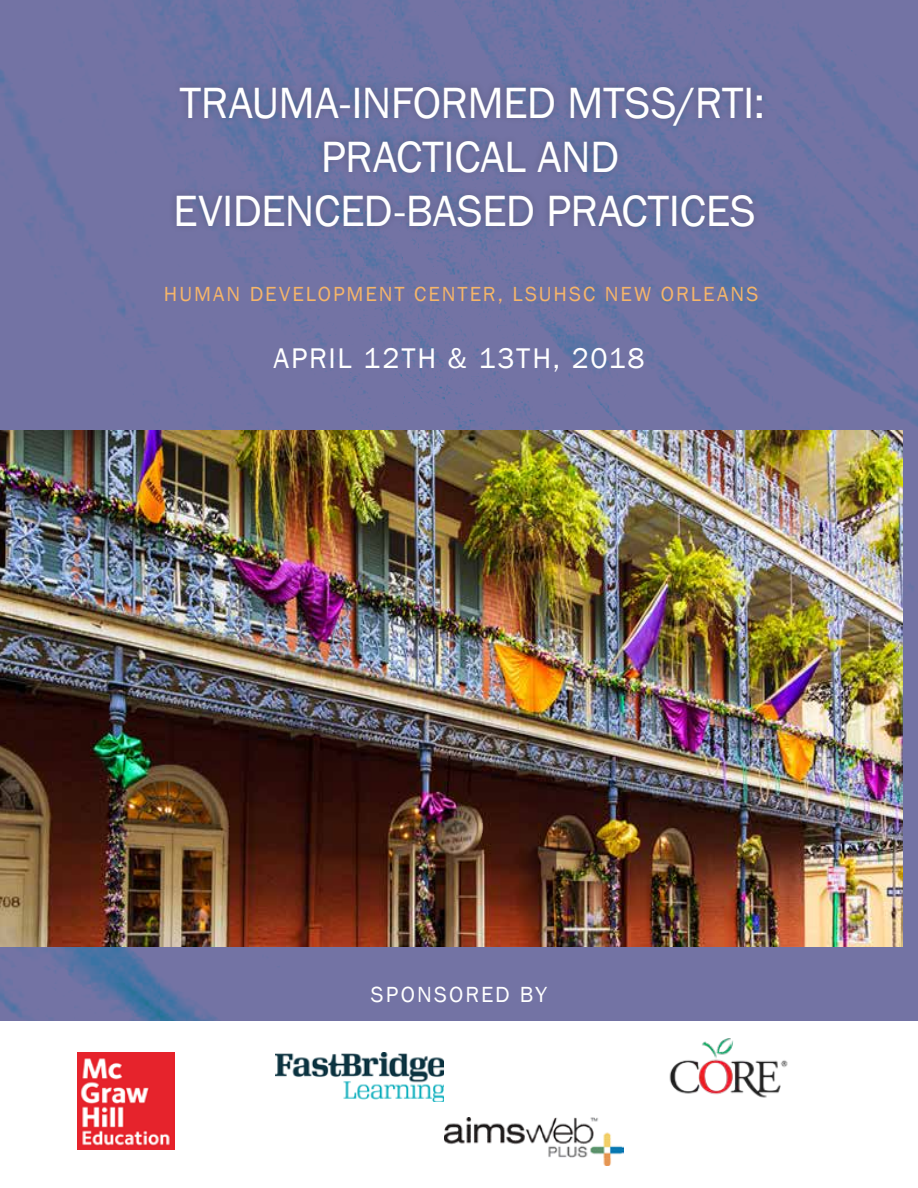
<style>
.page{position:relative;width:918px;height:1188px;background:#fff}
.page>*{position:absolute;margin:0;border:0;box-sizing:border-box;transform-origin:0 0}
.t1{font:45px/54px "Franklin Gothic";letter-spacing:-.01em;color:#fff;text-align:center}
.t2{font:29.25px "Franklin Gothic";letter-spacing:.06em;color:#fff}
.t3{font:22.5px "Franklin Gothic";letter-spacing:.095em;color:#fff}
.t4{font:21px "Franklin Gothic";letter-spacing:.095em;color:#f5b56a}
</style>
<div class="page">
<img style="left:0;top:0;width:918px;height:1021px">
<div style="left:169px;top:79px;width:601px;height:155px;background:#000;opacity:.2"></div>
<img style="left:444px;top:1118px;width:179px;height:48px">
<img style="left:78px;top:1053px;width:97px;height:97px">
<img style="left:669px;top:1038px;width:119px;height:60px">
<img style="left:0;top:430px;width:903px;height:517px">
<img style="left:275px;top:1053px;width:169px;height:48px">
<p class="t1" style="left:173px;top:77px;width:593px">TRAUMA-INFORMED MTSS/RTI:<br>PRACTICAL AND<br>EVIDENCED-BASED PRACTICES</p>
<p class="t4" style="left:164px;top:281px;width:596px">HUMAN DEVELOPMENT CENTER, LSUHSC NEW ORLEANS</p>
<p class="t2" style="left:273px;top:340px;width:373px">APRIL 12TH &amp; 13TH, 2018</p>
<p class="t3" style="left:371px;top:981px;width:178px">SPONSORED BY</p>
</div>
